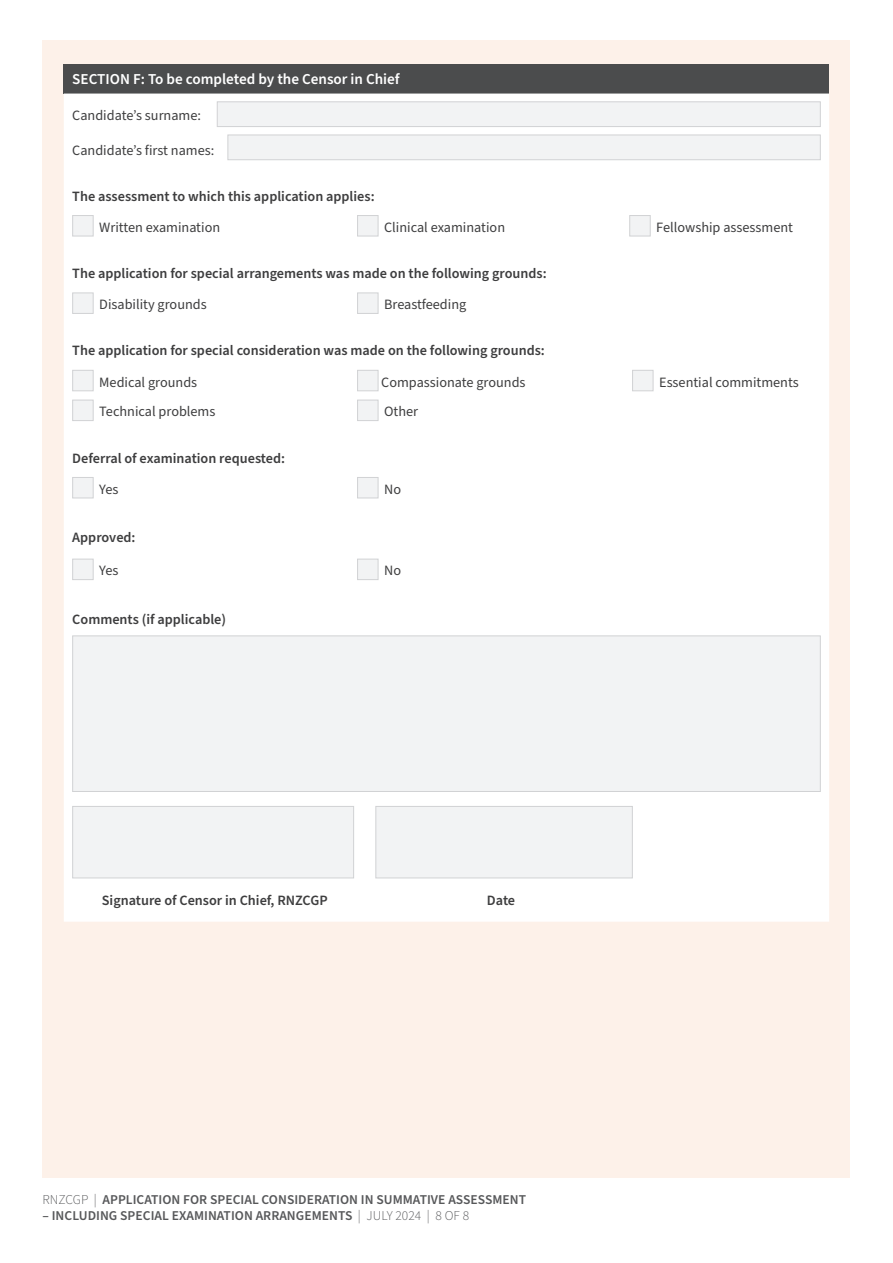
<style>
.page{position:relative;width:893px;height:1263px;background:#fff}
.page>*{position:absolute;margin:0;border:0;box-sizing:border-box;transform-origin:0 0}
.Table_cells__header{font:600 15.15px "Source Sans Pro";color:#fff}
.Table_cells__body{font:600 14.25px "Source Sans Pro";color:#3e3e3f}
.Table_cells__body-2{font:14.25px "Source Sans Pro";color:#3e3e3f}
.t1{font:600 13.5px "Source Sans Pro";letter-spacing:.005em;color:#57585a}
.s1{font-weight:300}
</style>
<div class="page">
<div style="left:43px;top:40px;width:807px;height:1138px;background:#fdf1e9"></div>
<div style="left:64px;top:64px;width:765px;height:30px;background:#4b4c4d"></div>
<div style="left:64px;top:94px;width:765px;height:828px;background:#fff"></div>
<div style="left:72px;top:215px;width:22px;height:21px;background:#f2f3f4;border:1px solid #d1d2d4"></div>
<div style="left:357px;top:215px;width:21px;height:21px;background:#f2f3f4;border:1px solid #d1d2d4"></div>
<div style="left:629px;top:215px;width:22px;height:21px;background:#f2f3f4;border:1px solid #d1d2d4"></div>
<div style="left:72px;top:293px;width:22px;height:21px;background:#f2f3f4;border:1px solid #d1d2d4"></div>
<div style="left:357px;top:293px;width:21px;height:21px;background:#f2f3f4;border:1px solid #d1d2d4"></div>
<div style="left:72px;top:370px;width:22px;height:21px;background:#f2f3f4;border:1px solid #d1d2d4"></div>
<div style="left:357px;top:370px;width:21px;height:21px;background:#f2f3f4;border:1px solid #d1d2d4"></div>
<div style="left:632px;top:370px;width:21px;height:21px;background:#f2f3f4;border:1px solid #d1d2d4"></div>
<div style="left:72px;top:400px;width:22px;height:21px;background:#f2f3f4;border:1px solid #d1d2d4"></div>
<div style="left:357px;top:400px;width:21px;height:21px;background:#f2f3f4;border:1px solid #d1d2d4"></div>
<div style="left:72px;top:477px;width:22px;height:21px;background:#f2f3f4;border:1px solid #d1d2d4"></div>
<div style="left:357px;top:477px;width:21px;height:21px;background:#f2f3f4;border:1px solid #d1d2d4"></div>
<div style="left:72px;top:559px;width:22px;height:21px;background:#f2f3f4;border:1px solid #d1d2d4"></div>
<div style="left:357px;top:559px;width:21px;height:21px;background:#f2f3f4;border:1px solid #d1d2d4"></div>
<div style="left:72px;top:806px;width:282px;height:72px;background:#f2f3f4;border:1px solid #d1d2d4"></div>
<div style="left:375px;top:806px;width:258px;height:72px;background:#f2f3f4;border:1px solid #d1d2d4"></div>
<div style="left:72px;top:635px;width:749px;height:157px;background:#f2f3f4;border:1px solid #d1d2d4"></div>
<div style="left:217px;top:101px;width:604px;height:26px;background:#f2f3f4;border:1px solid #d1d2d4"></div>
<div style="left:227px;top:135px;width:594px;height:25px;background:#f2f3f4;border:1px solid #d1d2d4"></div>
<p class="Table_cells__header" style="left:72px;top:68px;width:329px">SECTION F: To be completed by the Censor in Chief</p>
<p class="Table_cells__body-2" style="left:72px;top:106px;width:130px">Candidate’s surname:</p>
<p class="Table_cells__body-2" style="left:72px;top:141px;width:144px">Candidate’s first names:</p>
<p class="Table_cells__body" style="left:72px;top:186px;width:304px">The assessment to which this application applies:</p>
<p class="Table_cells__body-2" style="left:99px;top:218px;width:122px">Written examination</p>
<p class="Table_cells__body-2" style="left:384px;top:218px;width:122px">Clinical examination</p>
<p class="Table_cells__body-2" style="left:656px;top:218px;width:138px">Fellowship assessment</p>
<p class="Table_cells__body" style="left:72px;top:264px;width:476px">The application for special arrangements was made on the following grounds:</p>
<p class="Table_cells__body-2" style="left:99px;top:295px;width:109px">Disability grounds</p>
<p class="Table_cells__body-2" style="left:384px;top:295px;width:84px">Breastfeeding</p>
<p class="Table_cells__body" style="left:72px;top:341px;width:474px">The application for special consideration was made on the following grounds:</p>
<p class="Table_cells__body-2" style="left:99px;top:372px;width:100px">Medical grounds</p>
<p class="Table_cells__body-2" style="left:381px;top:372px;width:146px">Compassionate grounds</p>
<p class="Table_cells__body-2" style="left:659px;top:372px;width:141px">Essential commitments</p>
<p class="Table_cells__body-2" style="left:99px;top:402px;width:118px">Technical problems</p>
<p class="Table_cells__body-2" style="left:384px;top:402px;width:36px">Other</p>
<p class="Table_cells__body" style="left:72px;top:448px;width:214px">Deferral of examination requested:</p>
<p class="Table_cells__body-2" style="left:99px;top:480px;width:21px">Yes</p>
<p class="Table_cells__body-2" style="left:384px;top:480px;width:18px">No</p>
<p class="Table_cells__body" style="left:72px;top:528px;width:65px">Approved:</p>
<p class="Table_cells__body-2" style="left:99px;top:561px;width:21px">Yes</p>
<p class="Table_cells__body-2" style="left:384px;top:561px;width:18px">No</p>
<p class="Table_cells__body" style="left:72px;top:609px;width:155px">Comments (if applicable)</p>
<p class="Table_cells__body" style="left:102px;top:890px;width:227px">Signature of Censor in Chief, RNZCGP</p>
<p class="Table_cells__body" style="left:487px;top:890px;width:30px">Date</p>
<p class="t1" style="left:43px;top:1191px;width:485px"><span class="s1">RNZCGP |</span> APPLICATION FOR SPECIAL CONSIDERATION IN SUMMATIVE ASSESSMENT</p>
<p class="t1" style="left:43px;top:1207px;width:428px">– INCLUDING SPECIAL EXAMINATION ARRANGEMENTS <span class="s1">| JULY 2024 | 8 OF 8</span></p>
</div>
